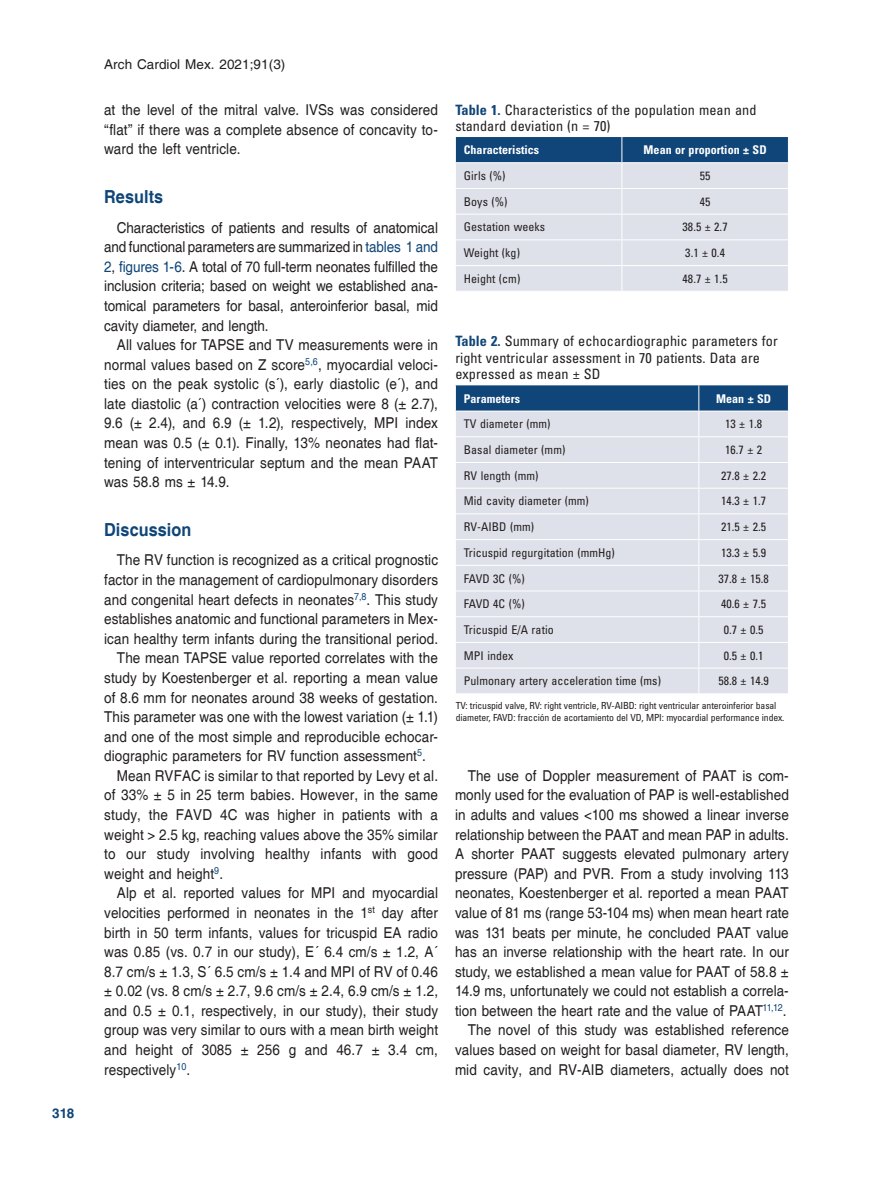
<style>
.page{position:relative;width:893px;height:1191px;background:#fff}
.page>*{position:absolute;margin:0;border:0;box-sizing:border-box;transform-origin:0 0}
.t1{font:700 18px "Helvetica";letter-spacing:.005em;color:#0f4578;scale:.9 1}
.TX{font:15px/19.6px "Helvetica";letter-spacing:.005em;color:#231f20;text-align:justify;scale:.9 1}
.TT{font:condensed 14.25px/16.5px "Univers LT Std";letter-spacing:.005em;color:#231f20}
.t2{font:13.5px "Helvetica";letter-spacing:.005em;color:#231f20}
.t3{font:700 13.5px "Helvetica LT Std";color:#0f4578}
.TB{font:condensed 12px "Univers LT Std";letter-spacing:.005em;color:#231f20}
.TBL{font:condensed 12px "Univers LT Std";letter-spacing:.005em;color:#231f20}
.TCH{font:700 condensed 12px "Univers LT Std";letter-spacing:.005em;color:#fff}
.TFN{font:condensed 9.75px/11.2px "Univers LT Std";letter-spacing:-.015em;color:#231f20}
.s1{color:#0f4578}
.s2{font-weight:700;color:#0f4578}
</style>
<div class="page">
<svg style="left:455px;top:385px;width:334px;height:308px;background:#cfd5e1"></svg>
<hr style="left:455px;top:411px;width:244px;height:1px;background:#fff">
<hr style="left:699px;top:411px;width:90px;height:1px;background:#fff">
<svg style="left:455px;top:137px;width:334px;height:154px;background:#bec8d8"></svg>
<hr style="left:455px;top:162px;width:167px;height:1px;background:#fff">
<hr style="left:622px;top:162px;width:167px;height:1px;background:#fff">
<p class="t3" style="left:52px;top:1104px;width:24px">318</p>
<p class="t2" style="left:104px;top:57px;width:183px">Arch Cardiol Mex. 2021;91(3)</p>
<p class="TX" style="left:104px;top:101px;width:372px">at the level of the mitral valve. IVSs was considered “flat” if there was a complete absence of concavity to&shy;ward the left ventricle.</p>
<h1 class="t1" style="left:104px;top:186px;width:67px">Results</h1>
<p class="TX" style="left:104px;top:218px;width:372px;text-indent:13px">Characteristics of patients and results of anatomical and functional parameters are summarized in <span class="s1">tables 1 and 2</span>, <span class="s1">figures 1-6</span>. A total of 70 full-term neonates fulfilled the inclusion criteria; based on weight we established ana&shy;tomical parameters for basal, anteroinferior basal, mid cavity diameter, and length.</p>
<p class="TX" style="left:104px;top:335px;width:372px;text-indent:13px">All values for TAPSE and TV measurements were in normal values based on Z score<sup>5,6</sup>, myocardial veloci&shy;ties on the peak systolic (s´), early diastolic (e´), and late diastolic (a´) contraction velocities were 8 (± 2.7), 9.6 (± 2.4), and 6.9 (± 1.2), respectively, MPI index mean was 0.5 (± 0.1). Finally, 13% neonates had flat&shy;tening of interventricular septum and the mean PAAT was 58.8 ms ± 14.9.</p>
<h1 class="t1" style="left:104px;top:519px;width:98px">Discussion</h1>
<p class="TX" style="left:104px;top:551px;width:373px;text-indent:13px">The RV function is recognized as a critical prognostic factor in the management of cardiopulmonary disorders and congenital heart defects in neonates<sup>7,8</sup>. This study establishes anatomic and functional parameters in Mex&shy;ican healthy term infants during the transitional period.</p>
<p class="TX" style="left:104px;top:649px;width:372px;text-indent:13px">The mean TAPSE value reported correlates with the study by Koestenberger et al. reporting a mean value of 8.6 mm for neonates around 38 weeks of gestation.<br>This parameter was one with the lowest variation (± 1.1) and one of the most simple and reproducible echocar&shy;diographic parameters for RV function assessment<sup>5</sup>.</p>
<p class="TX" style="left:104px;top:766px;width:373px;text-indent:13px">Mean RVFAC is similar to that reported by Levy et al. of 33% ± 5 in 25 term babies. However, in the same study, the FAVD 4C was higher in patients with a weight &gt; 2.5 kg, reaching values above the 35% similar to our study involving healthy infants with good weight and height<sup>9</sup>.</p>
<p class="TX" style="left:104px;top:883px;width:373px;text-indent:13px">Alp et al. reported values for MPI and myocardial velocities performed in neonates in the 1<sup>st</sup> day after birth in 50 term infants, values for tricuspid EA radio was 0.85 (vs. 0.7 in our study), E´ 6.4 cm/s ± 1.2, A´ 8.7 cm/s ± 1.3, S´ 6.5 cm/s ± 1.4 and MPI of RV of 0.46 ± 0.02 (vs. 8 cm/s ± 2.7, 9.6 cm/s ± 2.4, 6.9 cm/s ± 1.2, and 0.5 ± 0.1, respectively, in our study), their study group was very similar to ours with a mean birth weight and height of 3085 ± 256 g and 46.7 ± 3.4 cm, respectively<sup>10</sup>.</p>
<p class="TT" style="left:455px;top:101px;width:303px"><span class="s2">Table 1.</span> Characteristics of the population mean and standard deviation (n = 70)</p>
<p class="TCH" style="left:464px;top:143px;width:77px">Characteristics</p>
<p class="TCH" style="left:644px;top:143px;width:125px">Mean or proportion ± SD</p>
<p class="TB" style="left:464px;top:168px;width:43px">Girls (%)</p>
<p class="TB" style="left:700px;top:168px;width:12px">55</p>
<p class="TB" style="left:464px;top:194px;width:45px">Boys (%)</p>
<p class="TB" style="left:700px;top:194px;width:12px">45</p>
<p class="TB" style="left:464px;top:219px;width:83px">Gestation weeks</p>
<p class="TB" style="left:683px;top:219px;width:47px">38.5 ± 2.7</p>
<p class="TB" style="left:464px;top:245px;width:58px">Weight (kg)</p>
<p class="TB" style="left:685px;top:245px;width:41px">3.1 ± 0.4</p>
<p class="TBL" style="left:464px;top:271px;width:58px">Height (cm)</p>
<p class="TBL" style="left:683px;top:271px;width:47px">48.7 ± 1.5</p>
<p class="TT" style="left:455px;top:333px;width:324px"><span class="s2">Table 2.</span> Summary of echocardiographic parameters for right ventricular assessment in 70 patients. Data are expressed as mean ± SD</p>
<p class="TCH" style="left:464px;top:391px;width:58px">Parameters</p>
<p class="TCH" style="left:716px;top:391px;width:57px">Mean ± SD</p>
<p class="TB" style="left:464px;top:416px;width:88px">TV diameter (mm)</p>
<p class="TB" style="left:725px;top:416px;width:38px">13 ± 1.8</p>
<p class="TB" style="left:464px;top:442px;width:103px">Basal diameter (mm)</p>
<p class="TB" style="left:725px;top:442px;width:38px">16.7 ± 2</p>
<p class="TB" style="left:464px;top:468px;width:76px">RV length (mm)</p>
<p class="TB" style="left:721px;top:468px;width:47px">27.8 ± 2.2</p>
<p class="TB" style="left:464px;top:493px;width:127px">Mid cavity diameter (mm)</p>
<p class="TB" style="left:721px;top:493px;width:47px">14.3 ± 1.7</p>
<p class="TB" style="left:464px;top:519px;width:72px">RV-AIBD (mm)</p>
<p class="TB" style="left:721px;top:519px;width:47px">21.5 ± 2.5</p>
<p class="TB" style="left:464px;top:545px;width:153px">Tricuspid regurgitation (mmHg)</p>
<p class="TB" style="left:721px;top:545px;width:47px">13.3 ± 5.9</p>
<p class="TB" style="left:464px;top:570px;width:62px">FAVD 3C (%)</p>
<p class="TB" style="left:718px;top:570px;width:52px">37.8 ± 15.8</p>
<p class="TB" style="left:464px;top:596px;width:62px">FAVD 4C (%)</p>
<p class="TB" style="left:721px;top:596px;width:47px">40.6 ± 7.5</p>
<p class="TB" style="left:464px;top:622px;width:91px">Tricuspid E/A ratio</p>
<p class="TB" style="left:724px;top:622px;width:41px">0.7 ± 0.5</p>
<p class="TB" style="left:464px;top:648px;width:51px">MPI index</p>
<p class="TB" style="left:724px;top:648px;width:41px">0.5 ± 0.1</p>
<p class="TBL" style="left:464px;top:673px;width:199px">Pulmonary artery acceleration time (ms)</p>
<p class="TBL" style="left:718px;top:673px;width:52px">58.8 ± 14.9</p>
<p class="TFN" style="left:456px;top:700px;width:330px">TV: tricuspid valve, RV: right ventricle, RV-AIBD: right ventricular anteroinferior basal diameter, FAVD: fracción de acortamiento del VD, MPI: myocardial performance index.</p>
<p class="TX" style="left:455px;top:766px;width:372px;text-indent:13px">The use of Doppler measurement of PAAT is com&shy;monly used for the evaluation of PAP is well-established in adults and values &lt;100 ms showed a linear inverse relationship between the PAAT and mean PAP in adults.<br>A shorter PAAT suggests elevated pulmonary artery pressure (PAP) and PVR. From a study involving 113 neonates, Koestenberger et al. reported a mean PAAT value of 81 ms (range 53-104 ms) when mean heart rate was 131 beats per minute, he concluded PAAT value has an inverse relationship with the heart rate. In our study, we established a mean value for PAAT of 58.8 ± 14.9 ms, unfortunately we could not establish a correla&shy;tion between the heart rate and the value of PAAT<sup>11,12</sup>.</p>
<p class="TX" style="left:455px;top:1021px;width:373px;text-indent:13px">The novel of this study was established reference values based on weight for basal diameter, RV length, mid cavity, and RV-AIB diameters, actually does not</p>
</div>
